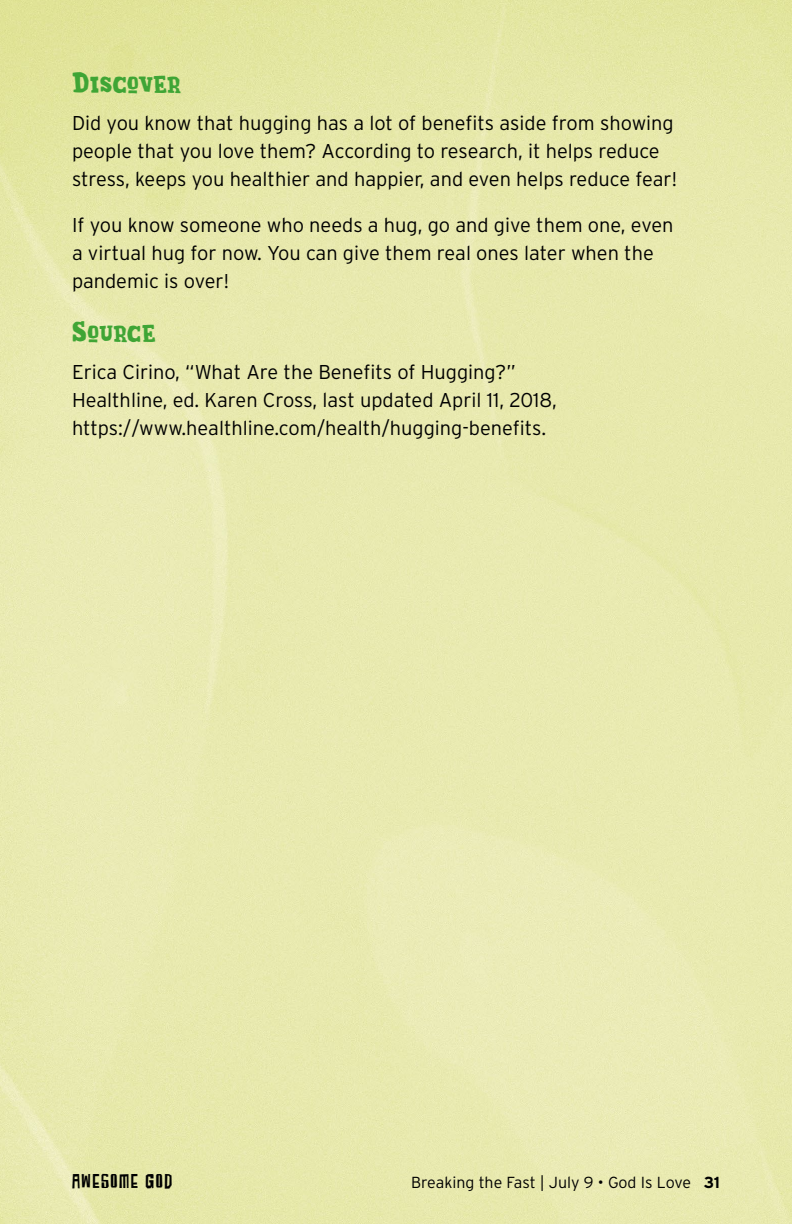
<style>
.page{position:relative;width:792px;height:1224px;background:#fff}
.page>*{position:absolute;margin:0;border:0;box-sizing:border-box;transform-origin:0 0}
.t1{font:28px "Brazie";letter-spacing:.005em;color:#3fa535}
.t2{font:300 20px/28px "Interstate";color:#000}
.t3{font:20px "SUBURBIA Regular";letter-spacing:.08em;color:#000}
.t4{font:300 16px "Interstate";color:#000}
.s1{font-weight:700}
</style>
<div class="page">
<img style="left:0;top:0;width:792px;height:1224px">
<h1 class="t1" style="left:72px;top:64px;width:111px">Discover</h1>
<p class="t2" style="left:72px;top:109px;width:607px">Did you know that hugging has a lot of benefits aside from showing people that you love them? According to research, it helps reduce stress, keeps you healthier and happier, and even helps reduce fear!</p>
<p class="t2" style="left:72px;top:211px;width:603px">If you know someone who needs a hug, go and give them one, even a virtual hug for now. You can give them real ones later when the pandemic is over!</p>
<h1 class="t1" style="left:72px;top:313px;width:85px">Source</h1>
<p class="t2" style="left:72px;top:358px;width:486px">Erica Cirino, “What Are the Benefits of Hugging?”<br>Healthline, ed. Karen Cross, last updated April 11, 2018, https://www.healthline.com/health/hugging-benefits.</p>
<p class="t3" style="left:72px;top:1170px;width:102px">AWESOME GOD</p>
<p class="t4" style="left:411px;top:1173px;width:310px">Breaking the Fast | July 9 • God Is Love <span class="s1">31</span></p>
</div>
